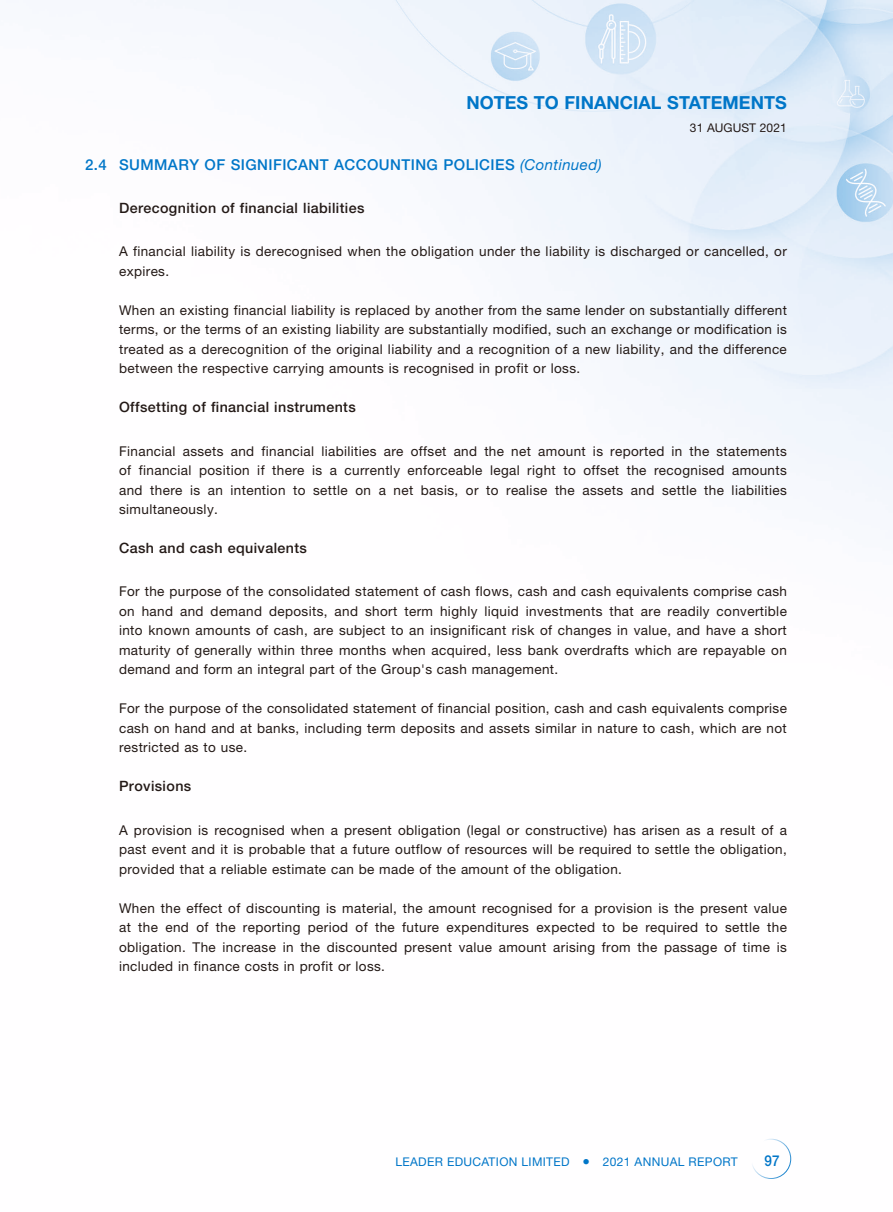
<style>
.page{position:relative;width:893px;height:1212px;background:#fff}
.page>*{position:absolute;margin:0;border:0;box-sizing:border-box;transform-origin:0 0}
.t1{font:700 18px "Helvetica Neue LT Std";letter-spacing:.005em;color:#0076c8}
.t2{font:500 15px "Helvetica Neue LT Std";letter-spacing:.03em;color:#0076c8}
.t3{font:500 15px "Helvetica Neue LT Std";letter-spacing:.03em;color:#0076c8;scale:.9 1}
.t4{font:500 14.25px "Helvetica Neue LT Std";letter-spacing:.03em;color:#231916}
.t5{font:13.5px/19.5px "Helvetica Neue LT Std";letter-spacing:.03em;color:#231916;text-align:justify}
.t6{font:12px "Helvetica Neue LT Std";letter-spacing:.03em;color:#0076c8}
.t7{font:12px "Helvetica Neue LT Std";letter-spacing:.005em;color:#231916}
.s1{font-weight:400;font-style:italic}
.s2{font-size:15px}
</style>
<div class="page">
<img style="left:131px;top:0;width:762px;height:1179px">
<div style="left:751px;top:1139px;width:40px;height:40px;border:1px solid #0076c8;border-radius:50%"></div>
<h1 class="t1" style="left:466px;top:92px;width:322px">NOTES TO FINANCIAL STATEMENTS</h1>
<p class="t7" style="left:690px;top:121px;width:98px">31 AUGUST 2021</p>
<p class="t2" style="left:85px;top:155px;width:518px">2.4 SUMMARY OF SIGNIFICANT ACCOUNTING POLICIES <span class="s1">(Continued)</span></p>
<p class="t4" style="left:119px;top:199px;width:247px">Derecognition of financial liabilities</p>
<p class="t5" style="left:119px;top:242px;width:669px">A financial liability is derecognised when the obligation under the liability is discharged or cancelled, or expires.</p>
<p class="t5" style="left:119px;top:300px;width:669px">When an existing financial liability is replaced by another from the same lender on substantially different terms, or the terms of an existing liability are substantially modified, such an exchange or modification is treated as a derecognition of the original liability and a recognition of a new liability, and the difference between the respective carrying amounts is recognised in profit or loss.</p>
<p class="t4" style="left:119px;top:399px;width:238px">Offsetting of financial instruments</p>
<p class="t5" style="left:119px;top:441px;width:669px">Financial assets and financial liabilities are offset and the net amount is reported in the statements of financial position if there is a currently enforceable legal right to offset the recognised amounts and there is an intention to settle on a net basis, or to realise the assets and settle the liabilities simultaneously.</p>
<p class="t4" style="left:119px;top:539px;width:189px">Cash and cash equivalents</p>
<p class="t5" style="left:119px;top:582px;width:669px">For the purpose of the consolidated statement of cash flows, cash and cash equivalents comprise cash on hand and demand deposits, and short term highly liquid investments that are readily convertible into known amounts of cash, are subject to an insignificant risk of changes in value, and have a short maturity of generally within three months when acquired, less bank overdrafts which are repayable on demand and form an integral part of the Group's cash management.</p>
<p class="t5" style="left:119px;top:699px;width:669px">For the purpose of the consolidated statement of financial position, cash and cash equivalents comprise cash on hand and at banks, including term deposits and assets similar in nature to cash, which are not restricted as to use.</p>
<p class="t4" style="left:119px;top:778px;width:74px">Provisions</p>
<p class="t5" style="left:119px;top:820px;width:669px">A provision is recognised when a present obligation (legal or constructive) has arisen as a result of a past event and it is probable that a future outflow of resources will be required to settle the obligation, provided that a reliable estimate can be made of the amount of the obligation.</p>
<p class="t5" style="left:119px;top:898px;width:669px">When the effect of discounting is material, the amount recognised for a provision is the present value at the end of the reporting period of the future expenditures expected to be required to settle the obligation. The increase in the discounted present value amount arising from the passage of time is included in finance costs in profit or loss.</p>
<p class="t6" style="left:395px;top:1154px;width:344px">LEADER EDUCATION LIMITED <span class="s2">•</span> 2021 ANNUAL REPORT</p>
<p class="t3" style="left:764px;top:1151px;width:18px">97</p>
</div>
